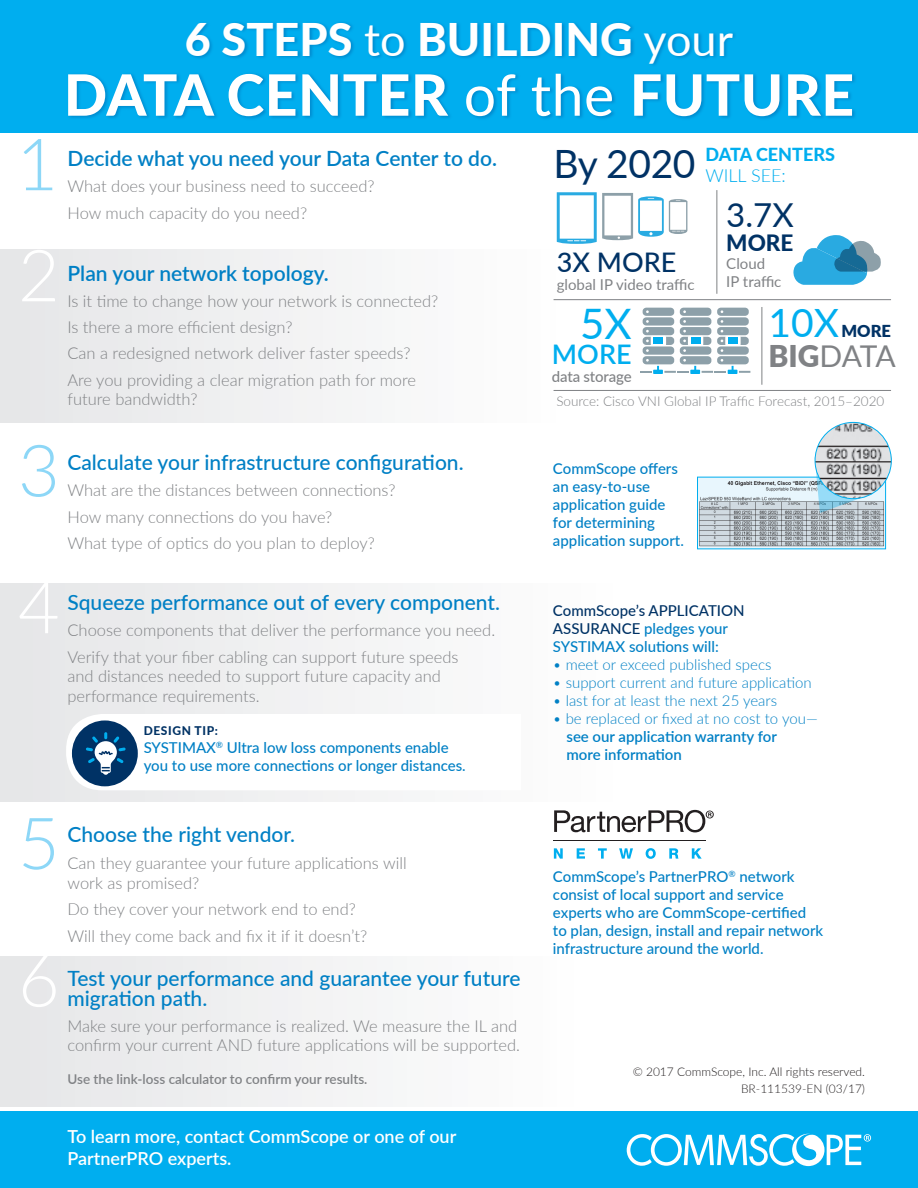
<style>
.page{position:relative;width:918px;height:1188px;background:#fff}
.page>*{position:absolute;margin:0;border:0;box-sizing:border-box;transform-origin:0 0}
.t1{font:300 72px "Lato";color:#8dd7f7}
.t2{font:300 72px "Lato";color:#fff}
.t3{font:800 57px "Lato";letter-spacing:.01em;color:#fff}
.t4{font:800 45px "Lato";color:#fff}
.t5{font:42px "Lato";color:#00aeef}
.t6{font:39px "Lato";letter-spacing:-.01em;color:#003265}
.t7{font:39px "Lato";color:#00aeef}
.t8{font:33px "Lato";color:#003265}
.t9{font:30px "Lato";color:#808285}
.t10{font:500 27px "Lato";color:#003265}
.t11{font:600 27px "Lato";color:#00aeef}
.t12{font:800 22.5px "Lato";color:#003265}
.t13{font:500 21px/19.5px "Lato";color:#0080c5}
.t14{font:600 21px "Lato";color:#0080c5}
.t15{font:600 18px "Lato";color:#fff}
.t16{font:800 18px "Lato";color:#00aeef}
.t17{font:300 18px "Lato";color:#00aeef}
.t18{font:300 16.5px/19.5px "Lato";color:#808285}
.t19{font:900 16.5px "Lato";color:#003265}
.t20{font:500 15px/18px "Lato";color:#0080c5}
.t21{font:300 15px "Lato";color:#0080c5}
.t22{font:600 15px/18px "Lato";color:#0080c5}
.t23{font:15px "Lato";color:#808285}
.t24{font:500 15px "Lato";color:#003265}
.t25{font:500 15px "Lato";letter-spacing:-.01em;color:#808285}
.t26{font:300 13.5px "Lato";color:#808285}
.t27{font:600 13.5px "Lato";color:#808285}
.t28{font:300 12px "Lato";color:#231f20}
.t29{font:800 12px "Lato";letter-spacing:.05em;color:#003265}
.s1{font-weight:400}
.s2{font-weight:900}
.s3{color:#003265}
.s4{font-weight:300}
</style>
<div class="page">
<div style="left:0;top:957px;width:596px;height:150px;background:#f2f2f3"></div>
<div style="left:0;top:1111px;width:918px;height:77px;background:#00aeef"></div>
<div style="left:0;top:584px;width:637px;height:218px;background:linear-gradient(to right,#e5e6e8,#fff)"></div>
<div style="left:0;top:250px;width:578px;height:173px;background:#f2f2f3"></div>
<div style="left:0;top:0;width:918px;height:132px;background:#00aeef"></div>
<div style="left:67px;top:21px;width:790px;height:100px;background:#0080c5;opacity:.75"></div>
<hr style="left:717px;top:190px;width:1px;height:104px;background:#808285">
<svg style="left:793px;top:235px;width:88px;height:50px"></svg>
<svg style="left:557px;top:192px;width:130px;height:52px"></svg>
<hr style="left:554px;top:299px;width:337px;height:1px;background:#808285">
<svg style="left:640px;top:308px;width:110px;height:66px"></svg>
<div style="left:725px;top:336px;width:16px;height:10px;background:#fff"></div>
<div style="left:728px;top:337px;width:10px;height:7px;background:#00aeef"></div>
<hr style="left:762px;top:307px;width:1px;height:78px;background:#808285">
<hr style="left:554px;top:390px;width:337px;height:1px;background:#808285">
<svg style="left:66px;top:714px;width:455px;height:76px"></svg>
<svg style="left:627px;top:1134px;width:244px;height:32px"></svg>
<img style="left:699px;top:479px;width:185px;height:68px">
<hr style="left:553px;top:840px;width:153px;height:1px;background:#231f20">
<svg style="left:554px;top:848px;width:9px;height:11px"></svg>
<svg style="left:577px;top:848px;width:8px;height:11px"></svg>
<svg style="left:598px;top:848px;width:9px;height:11px"></svg>
<svg style="left:619px;top:848px;width:14px;height:11px"></svg>
<svg style="left:646px;top:848px;width:10px;height:11px"></svg>
<svg style="left:669px;top:848px;width:9px;height:11px"></svg>
<svg style="left:692px;top:848px;width:10px;height:11px"></svg>
<svg style="left:554px;top:810px;width:160px;height:22px"></svg>
<svg style="left:814px;top:422px;width:78px;height:91px;background:#b7c5cb"></svg>
<p class="t1" style="left:16px;top:114px;width:43px">1</p>
<p class="t2" style="left:18px;top:225px;width:43px">2</p>
<p class="t4" style="left:185px;top:6px;width:550px">6 STEPS <span class="s1">to</span> BUILDING <span class="s1">your</span></p>
<p class="t3" style="left:64px;top:53px;width:792px">DATA CENTER <span class="s1">of the</span> FUTURE</p>
<p class="t14" style="left:68px;top:143px;width:431px">Decide what you need your Data Center to do.</p>
<p class="t18" style="left:68px;top:176px;width:309px">What does your business need to succeed?</p>
<p class="t18" style="left:68px;top:202px;width:241px">How much capacity do you need?</p>
<p class="t16" style="left:706px;top:141px;width:131px">DATA CENTERS</p>
<p class="t17" style="left:706px;top:163px;width:82px">WILL SEE:</p>
<p class="t6" style="left:554px;top:135px;width:143px">By 2020</p>
<p class="t8" style="left:726px;top:192px;width:69px">3.7X</p>
<p class="t12" style="left:726px;top:227px;width:69px">MORE</p>
<p class="t23" style="left:726px;top:253px;width:40px">Cloud</p>
<p class="t23" style="left:726px;top:271px;width:57px">IP traffic</p>
<p class="t10" style="left:557px;top:243px;width:121px">3X MORE</p>
<p class="t23" style="left:557px;top:274px;width:139px">global IP video traffic</p>
<p class="t14" style="left:68px;top:258px;width:263px">Plan your network topology.</p>
<p class="t18" style="left:68px;top:291px;width:372px">Is it time to change how your network is connected?</p>
<p class="t18" style="left:68px;top:317px;width:226px">Is there a more efficient design?</p>
<p class="t18" style="left:68px;top:343px;width:345px">Can a redesigned network deliver faster speeds?</p>
<p class="t18" style="left:68px;top:369px;width:350px">Are you providing a clear migration path for more future bandwidth?</p>
<p class="t5" style="left:580px;top:293px;width:53px">5X</p>
<p class="t11" style="left:552px;top:335px;width:81px">MORE</p>
<p class="t25" style="left:552px;top:366px;width:81px">data storage</p>
<p class="t7" style="left:768px;top:295px;width:72px">10X</p>
<p class="t19" style="left:841px;top:319px;width:51px">MORE</p>
<p class="t9" style="left:768px;top:335px;width:129px"><span class="s2">BIG</span>DATA</p>
<p class="t26" style="left:556px;top:392px;width:329px">Source: Cisco VNI Global IP Traffic Forecast, 2015–2020</p>
<p class="t1" style="left:18px;top:420px;width:43px">3</p>
<p class="t13" style="left:68px;top:452px;width:398px">Calculate your infrastructure configuration.</p>
<p class="t18" style="left:68px;top:480px;width:330px">What are the distances between connections?</p>
<p class="t18" style="left:68px;top:507px;width:266px">How many connections do you have?</p>
<p class="t18" style="left:68px;top:533px;width:309px">What type of optics do you plan to deploy?</p>
<p class="t2" style="left:18px;top:557px;width:43px">4</p>
<p class="t13" style="left:68px;top:592px;width:434px">Squeeze performance out of every component.</p>
<p class="t18" style="left:68px;top:620px;width:429px">Choose components that deliver the performance you need.</p>
<p class="t18" style="left:68px;top:646px;width:393px">Verify that your fiber cabling can support future speeds and distances needed to support future capacity and performance requirements.</p>
<p class="t29" style="left:144px;top:722px;width:76px">DESIGN TIP:</p>
<p class="t20" style="left:144px;top:738px;width:324px">SYSTIMAX<sup>®</sup> Ultra low loss components enable you to use more connections or longer distances.</p>
<p class="t20" style="left:553px;top:459px;width:126px">CommScope offers</p>
<p class="t20" style="left:553px;top:477px;width:99px">an easy-to-use</p>
<p class="t20" style="left:553px;top:495px;width:114px">application guide</p>
<p class="t20" style="left:553px;top:513px;width:103px">for determining</p>
<p class="t20" style="left:553px;top:531px;width:133px">application support.</p>
<p class="t24" style="left:553px;top:599px;width:193px">CommScope’s APPLICATION</p>
<p class="t20" style="left:553px;top:619px;width:177px"><span class="s3">ASSURANCE</span> pledges your</p>
<p class="t20" style="left:553px;top:637px;width:167px">SYSTIMAX solutions will:</p>
<p class="t21" style="left:553px;top:654px;width:220px">• meet or exceed published specs</p>
<p class="t21" style="left:553px;top:672px;width:260px">• support current and future application</p>
<p class="t21" style="left:553px;top:690px;width:226px">• last for at least the next 25 years</p>
<p class="t22" style="left:566px;top:709px;width:253px;text-indent:-14px"><span class="s4">• be replaced or fixed at no cost to you— </span>see our application warranty for<br>more information</p>
<p class="t1" style="left:18px;top:793px;width:43px">5</p>
<p class="t2" style="left:18px;top:931px;width:43px">6</p>
<p class="t13" style="left:68px;top:824px;width:229px">Choose the right vendor.</p>
<p class="t18" style="left:68px;top:853px;width:341px">Can they guarantee your future applications will work as promised?</p>
<p class="t18" style="left:68px;top:899px;width:290px">Do they cover your network end to end?</p>
<p class="t18" style="left:68px;top:926px;width:301px">Will they come back and fix it if it doesn’t?</p>
<p class="t13" style="left:68px;top:968px;width:455px">Test your performance and guarantee your future migration path.</p>
<p class="t18" style="left:68px;top:1016px;width:454px">Make sure your performance is realized. We measure the IL and confirm your current AND future applications will be supported.</p>
<p class="t27" style="left:68px;top:1070px;width:301px">Use the link-loss calculator to confirm your results.</p>
<p class="t15" style="left:68px;top:1124px;width:390px">To learn more, contact CommScope or one of our</p>
<p class="t15" style="left:68px;top:1145px;width:165px">PartnerPRO experts.</p>
<p class="t20" style="left:553px;top:867px;width:272px">CommScope’s PartnerPRO<sup>®</sup> network consist of local support and service experts who are CommScope-certified to plan, design, install and repair network infrastructure around the world.</p>
<p class="t28" style="left:633px;top:1063px;width:234px">© 2017 CommScope, Inc. All rights reserved.</p>
<p class="t28" style="left:741px;top:1080px;width:126px">BR-111539-EN (03/17)</p>
</div>
